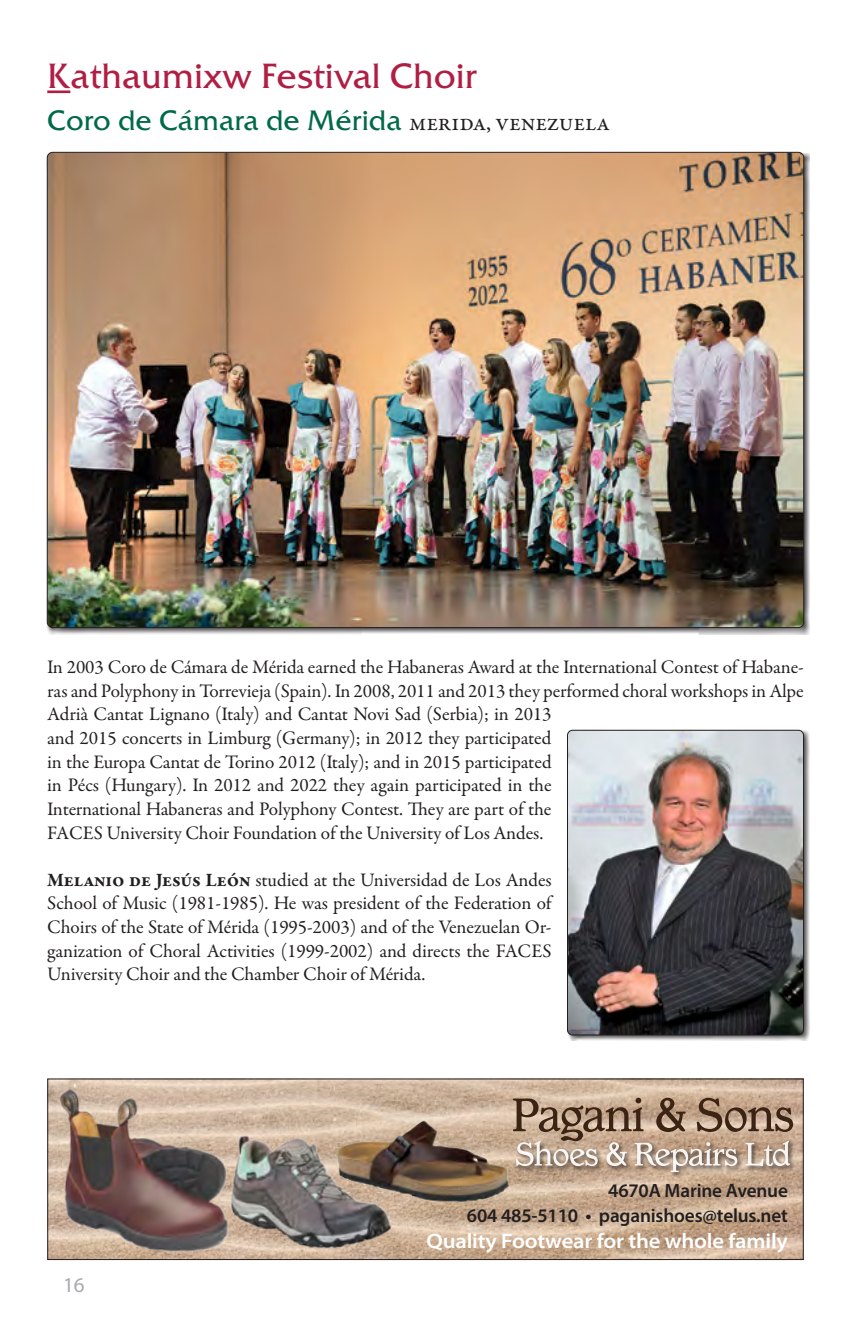
<style>
.page{position:relative;width:851px;height:1323px;background:#fff}
.page>*{position:absolute;margin:0;border:0;box-sizing:border-box;transform-origin:0 0}
.t1{font:35px "Friz Quadrata Std";color:#b01e44}
.t2{font:28px "Friz Quadrata Std";color:#006a46}
.t3{font:600 semi-expanded 21px "Myriad Pro";letter-spacing:-.01em;color:#fff}
.t4{font:21px "Myriad Pro";color:#a7a9ac}
.t5{font:19.25px/23.6px "Garamond Premr Pro";letter-spacing:-.005em;color:#231f20}
.t6{font:600 19.25px/24.5px "Myriad Pro";letter-spacing:-.01em;color:#231f20;text-align:right}
.s1{font-family:"Garamond Premr Pro";font-size:24.5px;color:#231f20}
.s2{font-weight:700}
</style>
<div class="page">
<hr style="left:47px;top:90px;width:23px;height:3px;background:#b01e44">
<div style="left:567px;top:730px;width:243px;height:311px;background:#231f20;opacity:.75"></div>
<img style="left:567px;top:730px;width:236px;height:305px">
<div style="left:567px;top:730px;width:236px;height:305px;border:1px solid #231f20;border-radius:5px"></div>
<div style="left:47px;top:153px;width:762px;height:481px;background:#231f20;opacity:.75"></div>
<img style="left:47px;top:152px;width:756px;height:476px">
<img style="left:236px;top:1081px;width:565px;height:177px">
<img style="left:49px;top:1081px;width:187px;height:177px">
<img style="left:223px;top:1129px;width:178px;height:129px">
<img style="left:336px;top:1121px;width:174px;height:82px">
<div style="left:513px;top:1138px;width:284px;height:41px;background:#231f20;opacity:.65"></div>
<svg style="left:513px;top:1098px;width:280px;height:74px;background:#b19985"></svg>
<div style="left:47px;top:1079px;width:756px;height:181px;border:1px solid #231f20"></div>
<h1 class="t1" style="left:47px;top:54px;width:431px">Kathaumixw Festival Choir</h1>
<h2 class="t2" style="left:47px;top:103px;width:564px">Coro de Cámara de Mérida <span class="s1">merida, venezuela</span></h2>
<p class="t5" style="left:47px;top:656px;width:758px">In 2003 Coro de Cámara de Mérida earned the Habaneras Award at the International Contest of Habane&shy;ras and Polyphony in Torrevieja (Spain). In 2008, 2011 and 2013 they performed choral workshops in Alpe Adrià Cantat Lignano (Italy) and Cantat Novi Sad (Serbia); in 2013<br>and 2015 concerts in Limburg (Germany); in 2012 they participated<br>in the Europa Cantat de Torino 2012 (Italy); and in 2015 participated<br>in Pécs (Hungary). In 2012 and 2022 they again participated in the<br>International Habaneras and Polyphony Contest. They are part of the<br>FACES University Choir Foundation of the University of Los Andes.</p>
<p class="t5" style="left:47px;top:868px;width:508px;text-align:justify"><span class="s2">Melanio de Jesús León</span> studied at the Universidad de Los Andes School of Music (1981-1985). He was president of the Federation of Choirs of the State of Mérida (1995-2003) and of the Venezuelan Or&shy;ganization of Choral Activities (1999-2002) and directs the FACES University Choir and the Chamber Choir of Mérida.</p>
<p class="t4" style="left:63px;top:1272px;width:23px">16</p>
<p class="t6" style="left:467px;top:1178px;width:322px">4670A Marine Avenue<br>604 485-5110 • paganishoes@telus.net</p>
<p class="t3" style="left:426px;top:1229px;width:363px">Quality Footwear for the whole family</p>
</div>
